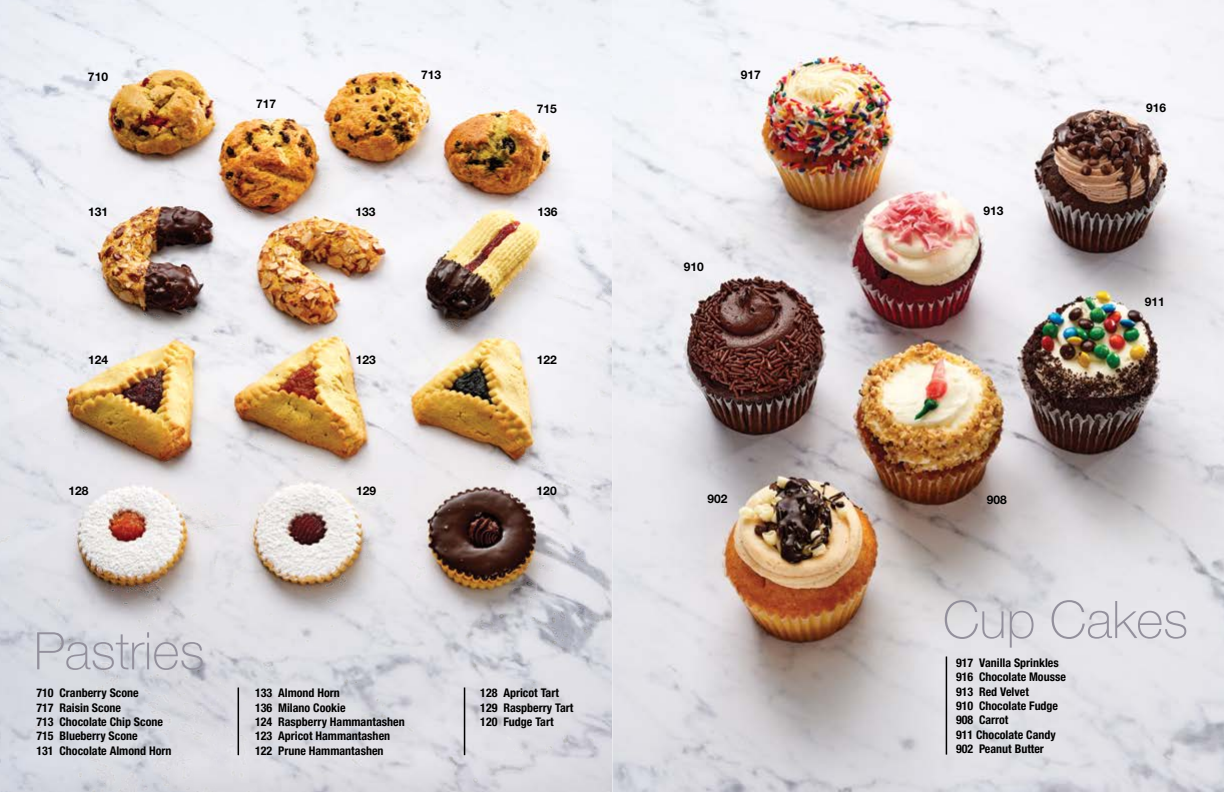
<style>
.page{position:relative;width:1224px;height:792px;background:#fff}
.page>*{position:absolute;margin:0;border:0;box-sizing:border-box;transform-origin:0 0}
.t1{font:100 51.9px "Helvetica Neue LT Std";color:#93909c}
.t2{font:700 condensed 12px/14.4px "Helvetica Neue LT Std";color:#000}
.t3{font:700 12px "Helvetica Neue LT Std";color:#000}
</style>
<div class="page">
<img style="left:0;top:0;width:1224px;height:792px">
<hr style="left:238px;top:688px;width:1px;height:67px;background:#000">
<hr style="left:464px;top:688px;width:1px;height:67px;background:#000">
<hr style="left:946px;top:657px;width:1px;height:98px;background:#000">
<p class="t3" style="left:88px;top:69px;width:22px">710</p>
<p class="t3" style="left:256px;top:96px;width:22px">717</p>
<p class="t3" style="left:421px;top:68px;width:22px">713</p>
<p class="t3" style="left:537px;top:101px;width:22px">715</p>
<p class="t3" style="left:88px;top:204px;width:22px">131</p>
<p class="t3" style="left:356px;top:204px;width:22px">133</p>
<p class="t3" style="left:537px;top:204px;width:22px">136</p>
<p class="t3" style="left:88px;top:353px;width:22px">124</p>
<p class="t3" style="left:356px;top:353px;width:22px">123</p>
<p class="t3" style="left:537px;top:353px;width:22px">122</p>
<p class="t3" style="left:68px;top:483px;width:22px">128</p>
<p class="t3" style="left:356px;top:483px;width:22px">129</p>
<p class="t3" style="left:537px;top:483px;width:22px">120</p>
<h1 class="t1" style="left:34px;top:621px;width:172px">Pastries</h1>
<p class="t2" style="left:36px;top:686px;width:137px">710 Cranberry Scone<br>717 Raisin Scone<br>713 Chocolate Chip Scone<br>715 Blueberry Scone<br>131 Chocolate Almond Horn</p>
<p class="t2" style="left:480px;top:686px;width:95px">128 Apricot Tart<br>129 Raspberry Tart<br>120 Fudge Tart</p>
<p class="t2" style="left:255px;top:686px;width:151px">133 Almond Horn<br>136 Milano Cookie<br>124 Raspberry Hammantashen<br>123 Apricot Hammantashen<br>122 Prune Hammantashen</p>
<p class="t3" style="left:741px;top:67px;width:21px">917</p>
<p class="t3" style="left:684px;top:260px;width:21px">910</p>
<p class="t3" style="left:983px;top:203px;width:21px">913</p>
<p class="t3" style="left:708px;top:491px;width:21px">902</p>
<p class="t3" style="left:987px;top:492px;width:21px">908</p>
<p class="t3" style="left:1146px;top:100px;width:21px">916</p>
<p class="t3" style="left:1145px;top:295px;width:21px">911</p>
<h1 class="t1" style="left:943px;top:590px;width:247px">Cup Cakes</h1>
<p class="t2" style="left:956px;top:655px;width:111px">917 Vanilla Sprinkles<br>916 Chocolate Mousse<br>913 Red Velvet<br>910 Chocolate Fudge<br>908 Carrot<br>911 Chocolate Candy<br>902 Peanut Butter</p>
</div>
